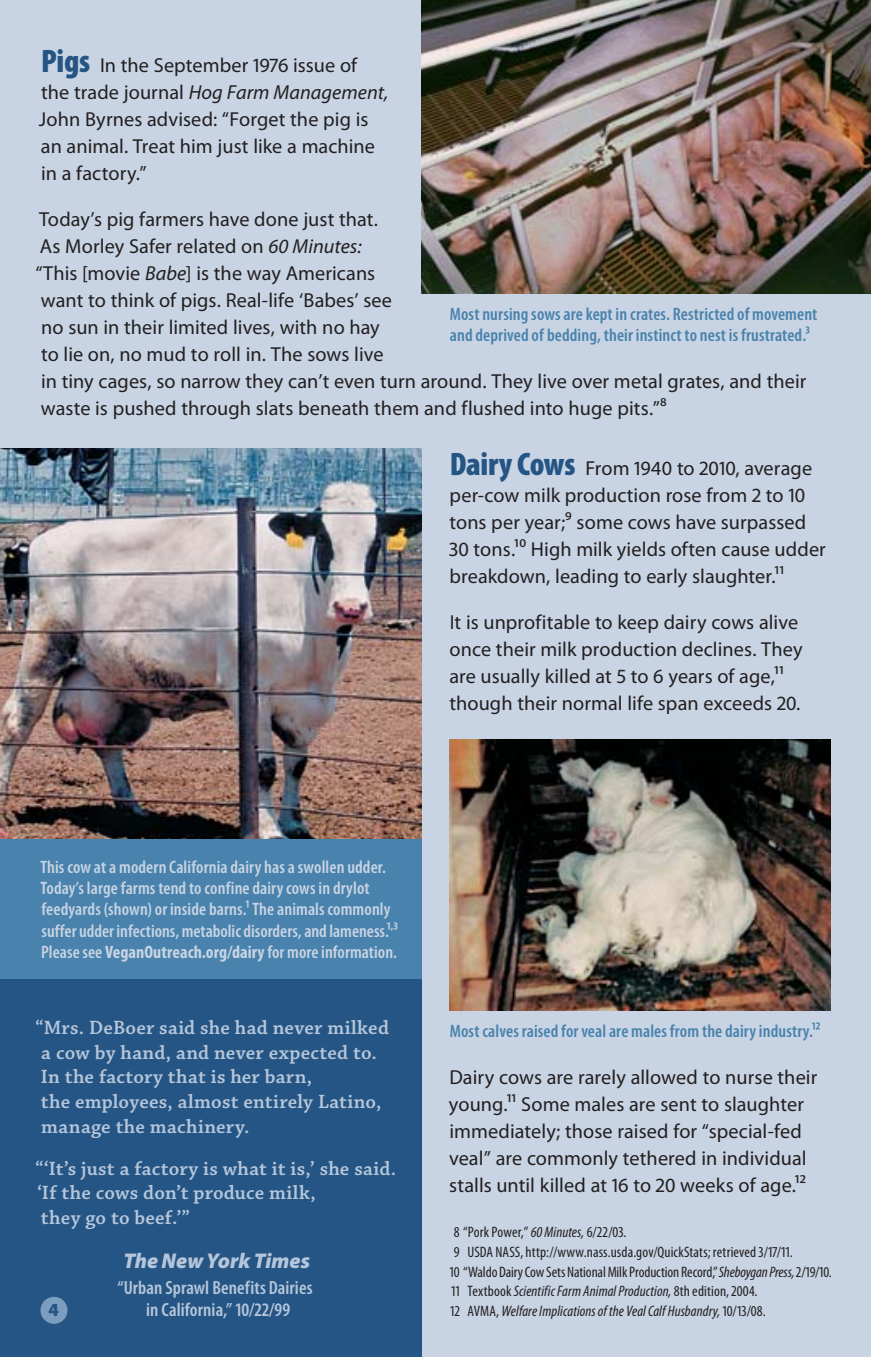
<style>
.page{position:relative;width:871px;height:1357px;background:#c8d4e3}
.page>*{position:absolute;margin:0;border:0;box-sizing:border-box;transform-origin:0 0}
.t1{font:italic 900 21.38px "Myriad Pro";color:#b6c6da}
.t2{font:20.25px/27px "Myriad Pro";color:#231f20}
.t3{font:600 20.25px/24.8px "Chaparral Pro";letter-spacing:.01em;color:#b6c6da}
.t4{font:600 condensed 19.12px "Myriad Pro";letter-spacing:.005em;color:#b6c6da}
.t5{font:900 18.45px "Myriad Pro";color:#245584}
.t6{font:600 condensed 18px/21.4px "Myriad Pro";letter-spacing:.005em;color:#c8d4e3}
.t7{font:600 condensed 18px/21.4px "Myriad Pro";letter-spacing:.01em;color:#4982ac}
.t8{font:condensed 15.3px/19.6px "Myriad Pro";color:#231f20}
.s1{font-weight:900;font-stretch:condensed;font-size:32.62px;color:#245584}
.s2{font-style:italic}
.s3{font-weight:700}
</style>
<div class="page">
<div style="left:0;top:449px;width:422px;height:908px;background:#245584"></div>
<div style="left:0;top:839px;width:422px;height:139px;background:#4982ac"></div>
<img style="left:0;top:449px;width:422px;height:390px">
<img style="left:449px;top:740px;width:381px;height:270px">
<img style="left:422px;top:0;width:449px;height:293px">
<div style="left:40px;top:1297px;width:28px;height:27px;background:#7b9ec0;border-radius:50%"></div>
<p class="t2" style="left:39px;top:54px;width:351px"><span class="s1">Pigs</span> In the September 1976 issue of<br>the trade journal <span class="s2">Hog Farm Management, </span>John Byrnes advised: “Forget the pig is an animal. Treat him just like a machine in a factory.”</p>
<p class="t2" style="left:35px;top:208px;width:772px">Today’s pig farmers have done just that.<br>As Morley Safer related on <span class="s2">60 Minutes:<br></span>“This [movie <span class="s2">Babe</span>] is the way Americans<br>want to think of pigs. Real-life ‘Babes’ see<br>no sun in their limited lives, with no hay<br>to lie on, no mud to roll in. The sows live<br>in tiny cages, so narrow they can’t even turn around. They live over metal grates, and their waste is pushed through slats beneath them and flushed into huge pits.”8</p>
<p class="t2" style="left:449px;top:457px;width:378px"><span class="s1">Dairy Cows</span> From 1940 to 2010, average per-cow milk production rose from 2 to 10 tons per year;9 some cows have surpassed 30 tons.10 High milk yields often cause udder break down, leading to early slaughter.11</p>
<p class="t2" style="left:449px;top:611px;width:355px">It is unprofitable to keep dairy cows alive once their milk production declines. They are usually killed at 5 to 6 years of age,11 though their normal life span exceeds 20.</p>
<p class="t7" style="left:450px;top:305px;width:369px">Most nursing sows are kept in crates. Restricted of movement and deprived of bedding, their instinct to nest is frustrated.3</p>
<p class="t6" style="left:40px;top:858px;width:359px">This cow at a modern California dairy has a swollen udder.<br>Today’s large farms tend to confine dairy cows in drylot feedyards (shown) or inside barns.1 The animals commonly suffer udder infections, metabolic disorders, and lameness.1,3<br>Please see <span class="s3">VeganOutreach.org/dairy</span> for more information.</p>
<p class="t3" style="left:35px;top:1017px;width:355px">“Mrs. DeBoer said she had never milked a cow by hand, and never expected to.<br>In the factory that is her barn,<br>the employees, almost entirely Latino, manage the machinery.</p>
<p class="t3" style="left:35px;top:1157px;width:363px">“‘It’s just a factory is what it is,’ she said. ‘If the cows don’t produce milk,<br>they go to beef.’”</p>
<p class="t1" style="left:123px;top:1252px;width:188px">The New York Times</p>
<p class="t4" style="left:117px;top:1280px;width:197px">“Urban Sprawl Benefits Dairies</p>
<p class="t5" style="left:48px;top:1303px;width:12px">4</p>
<p class="t4" style="left:146px;top:1302px;width:146px">in California,” 10/22/99</p>
<p class="t7" style="left:450px;top:1022px;width:372px">Most calves raised for veal are males from the dairy industry.12</p>
<p class="t2" style="left:449px;top:1066px;width:370px">Dairy cows are rarely allowed to nurse their young.11 Some males are sent to slaughter immediately; those raised for “special-fed veal” are commonly tethered in individual stalls until killed at 16 to 20 weeks of age.12</p>
<p class="t8" style="left:450px;top:1224px;width:383px">8 “ Pork Power,” <span class="s2">60 Minutes,</span> 6/22/03.<br>9 USDA NASS, http://www.nass.usda.gov/QuickStats; retrieved 3/17/11.<br>10 “ Waldo Dairy Cow Sets National Milk Production Record,” <span class="s2">Sheboygan Press,</span> 2/19/10.<br>11 Textbook <span class="s2">Scientific Farm Animal Production,</span> 8th edition, 2004.<br>12 AVMA, <span class="s2">Welfare Implications of the Veal Calf Husbandry,</span> 10/13/08.</p>
</div>
